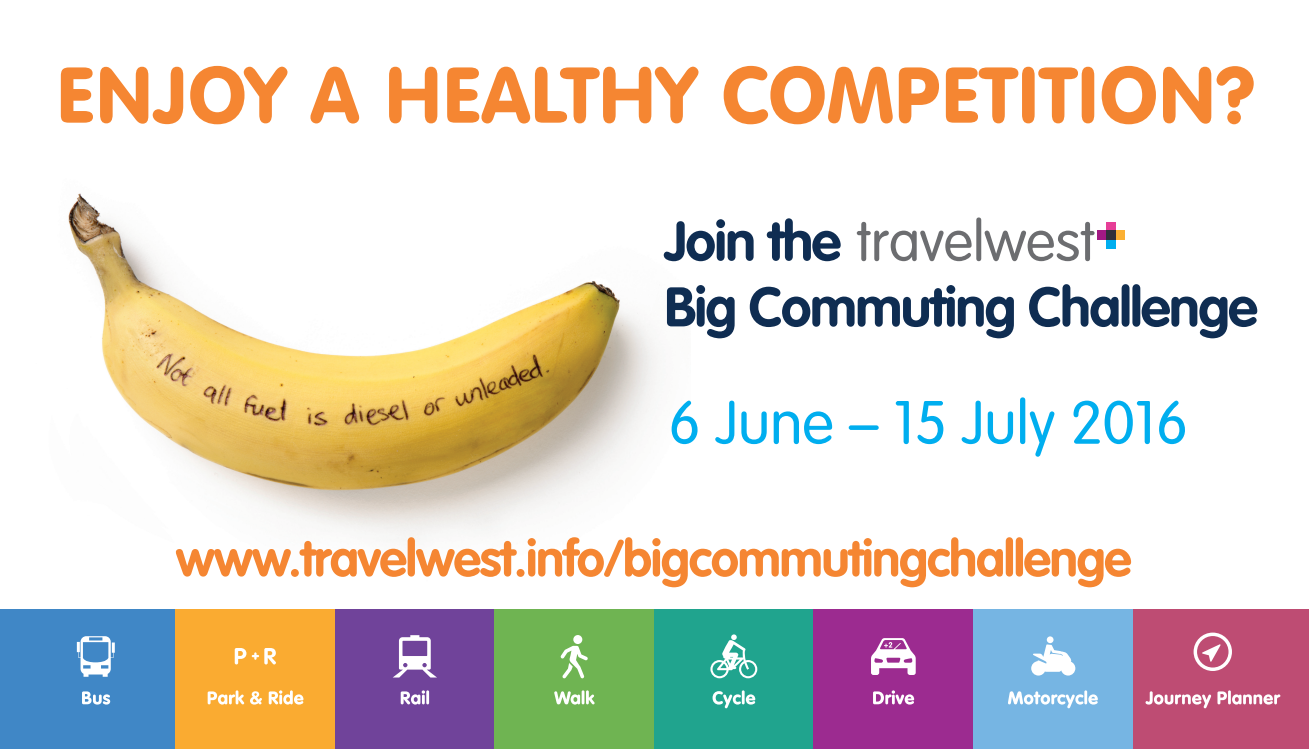
<style>
.page{position:relative;width:1309px;height:749px;background:#fff}
.page>*{position:absolute;margin:0;border:0;box-sizing:border-box;transform-origin:0 0}
.t1{font:77.6px "VAG Rounded BT";color:#f58632}
.t2{font:300 60px "VAG Rounded Std";color:#00aeef}
.t3{font:700 54.8px/65.8px "VAG Rounded";letter-spacing:-.025em;color:#0f2d52}
.t4{font:700 50.6px "VAG Rounded";letter-spacing:-.025em;color:#f58632}
</style>
<div class="page">
<img style="left:68px;top:193px;width:590px;height:349px">
<div style="left:0;top:608px;width:176px;height:140px;background:#4087c6"></div>
<div style="left:176px;top:608px;width:159px;height:140px;background:#faab31"></div>
<div style="left:335px;top:608px;width:159px;height:140px;background:#70439a"></div>
<div style="left:494px;top:608px;width:160px;height:140px;background:#6fb452"></div>
<div style="left:654px;top:608px;width:159px;height:140px;background:#20a48e"></div>
<div style="left:813px;top:608px;width:160px;height:140px;background:#9c2b90"></div>
<div style="left:973px;top:608px;width:159px;height:140px;background:#76b5e3"></div>
<div style="left:1132px;top:608px;width:176px;height:140px;background:#be4c73"></div>
<svg style="left:1193px;top:632px;width:38px;height:38px"></svg>
<svg style="left:82px;top:691px;width:28px;height:13px"></svg>
<svg style="left:208px;top:690px;width:36px;height:14px"></svg>
<svg style="left:250px;top:691px;width:12px;height:13px"></svg>
<svg style="left:269px;top:690px;width:34px;height:14px"></svg>
<svg style="left:401px;top:690px;width:24px;height:14px"></svg>
<hr style="left:426px;top:690px;width:3px;height:14px;background:#fff">
<svg style="left:554px;top:691px;width:26px;height:13px"></svg>
<hr style="left:581px;top:690px;width:3px;height:14px;background:#fff">
<svg style="left:586px;top:690px;width:8px;height:14px"></svg>
<hr style="left:741px;top:690px;width:3px;height:14px;background:#fff">
<svg style="left:712px;top:691px;width:43px;height:17px"></svg>
<svg style="left:873px;top:690px;width:41px;height:14px"></svg>
<hr style="left:1084px;top:690px;width:3px;height:14px;background:#fff">
<svg style="left:1008px;top:691px;width:89px;height:17px"></svg>
<svg style="left:1145px;top:691px;width:66px;height:17px"></svg>
<hr style="left:1227px;top:690px;width:3px;height:14px;background:#fff">
<svg style="left:1217px;top:691px;width:63px;height:13px"></svg>
<svg style="left:560px;top:635px;width:28px;height:43px"></svg>
<svg style="left:77px;top:636px;width:38px;height:40px"></svg>
<svg style="left:871px;top:638px;width:44px;height:36px"></svg>
<svg style="left:710px;top:634px;width:47px;height:44px"></svg>
<svg style="left:1031px;top:644px;width:44px;height:31px"></svg>
<div style="left:1046px;top:636px;width:7px;height:7px;background:#fff;border-radius:50%"></div>
<svg style="left:235px;top:648px;width:11px;height:16px"></svg>
<svg style="left:252px;top:648px;width:24px;height:16px"></svg>
<svg style="left:393px;top:635px;width:43px;height:42px"></svg>
<svg style="left:856px;top:222px;width:115px;height:39px"></svg>
<div style="left:976px;top:217px;width:5px;height:44px;background:#6c6d70;border-radius:3px"></div>
<svg style="left:984px;top:222px;width:110px;height:39px"></svg>
<div style="left:1097px;top:231px;width:10px;height:9px;background:#a31984"></div>
<div style="left:1114px;top:231px;width:10px;height:9px;background:#fbb033"></div>
<div style="left:1106px;top:222px;width:9px;height:9px;background:#e63e97"></div>
<div style="left:1106px;top:239px;width:9px;height:10px;background:#00aeef"></div>
<div style="left:1106px;top:231px;width:9px;height:9px;background:#31303a"></div>
<p class="t1" style="left:56px;top:46px;width:1201px">ENJOY A HEALTHY COMPETITION?</p>
<p class="t3" style="left:664px;top:208px;width:595px">Join the<br>Big Commuting Challenge</p>
<p class="t2" style="left:668px;top:388px;width:521px">6 June – 15 July 2016</p>
<p class="t4" style="left:175px;top:528px;width:957px">www.travelwest.info/bigcommutingchallenge</p>
</div>
